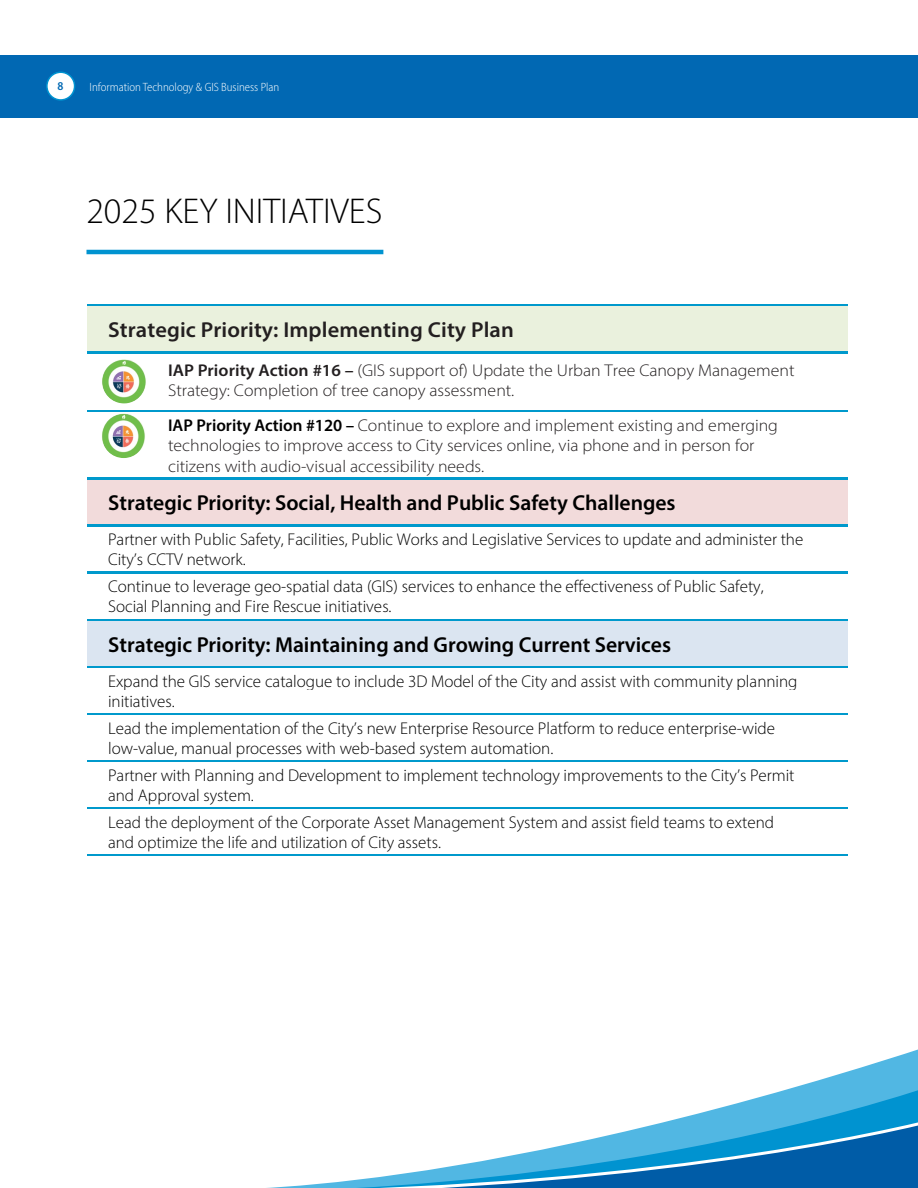
<style>
.page{position:relative;width:918px;height:1188px;background:#fff}
.page>*{position:absolute;margin:0;border:0;box-sizing:border-box;transform-origin:0 0}
.t1{font:300 36px "Myriad Pro";color:#000}
.t2{font:600 21.75px "Myriad Pro";color:#000}
.t3{font:600 21.75px "Myriad Pro";letter-spacing:.005em;color:#231f20}
.t4{font:300 17.1px/20px "Myriad Pro";color:#000}
.t5{font:300 17.1px/20.2px "Myriad Pro";color:#231f20;scale:1.05 1}
.t6{font:300 semi-condensed 12px "Myriad Pro";color:#fff}
.t7{font:600 semi-condensed 12px "Myriad Pro";color:#0168b3}
.s1{font-weight:600}
.s2{font-weight:600;color:#000}
</style>
<div class="page">
<svg style="left:856px;top:1049px;width:62px;height:20px"></svg>
<svg style="left:267px;top:1069px;width:651px;height:119px"></svg>
<svg style="left:268px;top:1114px;width:65px;height:74px"></svg>
<svg style="left:333px;top:1111px;width:585px;height:77px"></svg>
<div style="left:0;top:55px;width:918px;height:62px;background:#0168b3"></div>
<hr style="left:86px;top:250px;width:297px;height:4px;background:#0093d0">
<hr style="left:87px;top:304px;width:760px;height:1px;background:#09c">
<div style="left:87px;top:306px;width:760px;height:46px;background:#eaf1dd"></div>
<hr style="left:87px;top:305px;width:760px;height:1px;background:#09c">
<hr style="left:87px;top:352px;width:760px;height:2px;background:#09c">
<hr style="left:87px;top:410px;width:760px;height:3px;background:#09c">
<div style="left:87px;top:480px;width:760px;height:45px;background:#f2dbdb"></div>
<hr style="left:87px;top:478px;width:760px;height:2px;background:#09c">
<hr style="left:87px;top:525px;width:760px;height:2px;background:#09c">
<hr style="left:87px;top:572px;width:760px;height:2px;background:#09c">
<div style="left:87px;top:621px;width:760px;height:45px;background:#dbe5f1"></div>
<hr style="left:87px;top:619px;width:760px;height:2px;background:#09c">
<hr style="left:87px;top:666px;width:760px;height:2px;background:#09c">
<hr style="left:87px;top:713px;width:760px;height:2px;background:#09c">
<hr style="left:87px;top:760px;width:760px;height:2px;background:#09c">
<hr style="left:87px;top:807px;width:760px;height:3px;background:#09c">
<hr style="left:87px;top:854px;width:760px;height:2px;background:#09c">
<img style="left:102px;top:359px;width:44px;height:45px;border-radius:22px">
<img style="left:102px;top:414px;width:44px;height:44px;border-radius:22px">
<div style="left:47px;top:72px;width:28px;height:28px;background:#fff;border-radius:50%"></div>
<div style="left:46px;top:72px;width:29px;height:29px;border:2px solid #0093d0;border-radius:50%"></div>
<p class="t7" style="left:58px;top:78px;width:7px">8</p>
<p class="t6" style="left:90px;top:79px;width:191px">Information Technology &amp; GIS Business Plan</p>
<p class="t1" style="left:86px;top:189px;width:298px">2025 KEY INITIATIVES</p>
<p class="t3" style="left:108px;top:316px;width:407px">Strategic Priority: Implementing City Plan</p>
<p class="t5" style="left:168px;top:361px;width:598px"><span class="s1">IAP Priority Action #16 –</span> (GIS support of) Update the Urban Tree Canopy Management<br>Strategy: Completion of tree canopy assessment.</p>
<p class="t5" style="left:168px;top:415px;width:582px"><span class="s2">IAP Priority Action #120 –</span> Continue to explore and implement existing and emerging technologies to improve access to City services online, via phone and in person for citizens with audio-visual accessibility needs.</p>
<p class="t2" style="left:108px;top:489px;width:569px">Strategic Priority: Social, Health and Public Safety Challenges</p>
<p class="t4" style="left:108px;top:530px;width:697px">Partner with Public Safety, Facilities, Public Works and Legislative Services to update and administer the<br>City’s CCTV network.</p>
<p class="t4" style="left:108px;top:577px;width:657px">Continue to leverage geo-spatial data (GIS) services to enhance the effectiveness of Public Safety,<br>Social Planning and Fire Rescue initiatives.</p>
<p class="t2" style="left:108px;top:630px;width:564px">Strategic Priority: Maintaining and Growing Current Services</p>
<p class="t4" style="left:108px;top:671px;width:691px">Expand the GIS service catalogue to include 3D Model of the City and assist with community planning initiatives.</p>
<p class="t4" style="left:108px;top:718px;width:668px">Lead the implementation of the City’s new Enterprise Resource Platform to reduce enterprise-wide low-value, manual processes with web-based system automation.</p>
<p class="t4" style="left:108px;top:765px;width:688px">Partner with Planning and Development to implement technology improvements to the City’s Permit and Approval system.</p>
<p class="t4" style="left:108px;top:812px;width:667px">Lead the deployment of the Corporate Asset Management System and assist field teams to extend and optimize the life and utilization of City assets.</p>
</div>
